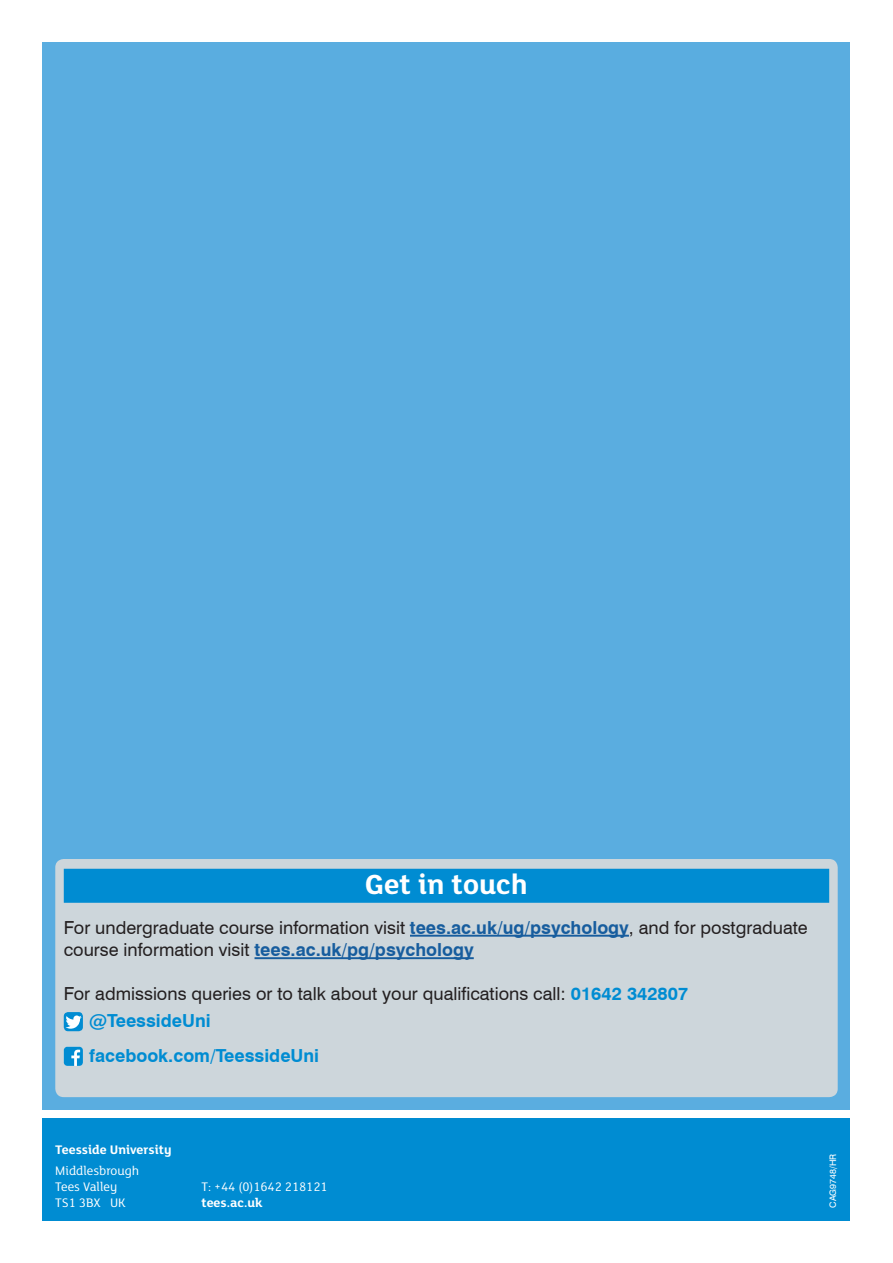
<style>
.page{position:relative;width:893px;height:1263px;background:#fff}
.page>*{position:absolute;margin:0;border:0;box-sizing:border-box;transform-origin:0 0}
.t1{font:700 30px "FS Lola";color:#fff}
.t2{font:18px/22.5px "Swiss 721 BT";color:#231f20}
.t3{font:700 18px "Swiss 721 BT";color:#008cd2}
.t4{font:13.5px/16.2px "FS Lola";color:#fff}
.t5{font:700 13.5px "FS Lola";color:#fff}
.t6{font:9px "Swiss 721 BT";color:#fff}
.s1{font-weight:700;color:#175d9e}
.s2{font-weight:700;color:#008cd2}
</style>
<div class="page">
<div style="left:43px;top:43px;width:807px;height:1067px;background:#5aade0"></div>
<div style="left:55px;top:859px;width:783px;height:238px;background:#cdd6db;border-radius:9px"></div>
<div style="left:64px;top:869px;width:765px;height:34px;background:#008cd2"></div>
<hr style="left:410px;top:935px;width:219px;height:2px;background:#175d9e">
<hr style="left:255px;top:957px;width:219px;height:2px;background:#175d9e">
<div style="left:64px;top:1012px;width:19px;height:19px;background:#008cd2;border-radius:4px"></div>
<svg style="left:65px;top:1015px;width:17px;height:14px"></svg>
<svg style="left:64px;top:1047px;width:19px;height:19px"></svg>
<div style="left:43px;top:1118px;width:807px;height:102px;background:#008cd2"></div>
<h1 class="t1" style="left:365px;top:864px;width:164px">Get in touch</h1>
<p class="t2" style="left:64px;top:916px;width:745px">For undergraduate course information visit <span class="s1">tees.ac.uk/ug/psychology</span>, and for postgraduate course information visit <span class="s1">tees.ac.uk/pg/psychology</span></p>
<p class="t2" style="left:89px;top:980px;width:600px;line-height:26.7px;text-indent:-26px">For admissions queries or to talk about your qualifications call: <span class="s2">01642 342807 @TeessideUni</span></p>
<p class="t3" style="left:89px;top:1045px;width:231px">facebook.com/TeessideUni</p>
<p class="t5" style="left:55px;top:1140px;width:118px">Teesside University</p>
<p class="t4" style="left:55px;top:1161px;width:85px">Middlesbrough<br>Tees Valley</p>
<p class="t4" style="left:201px;top:1178px;width:128px">T: +44 (0)1642 218121</p>
<p class="t4" style="left:55px;top:1194px;width:72px">TS1 3BX UK</p>
<p class="t5" style="left:201px;top:1193px;width:63px">tees.ac.uk</p>
<p class="t6" style="left:827px;top:1208px;width:55px;rotate:-90deg">CAG9748/HR</p>
</div>
